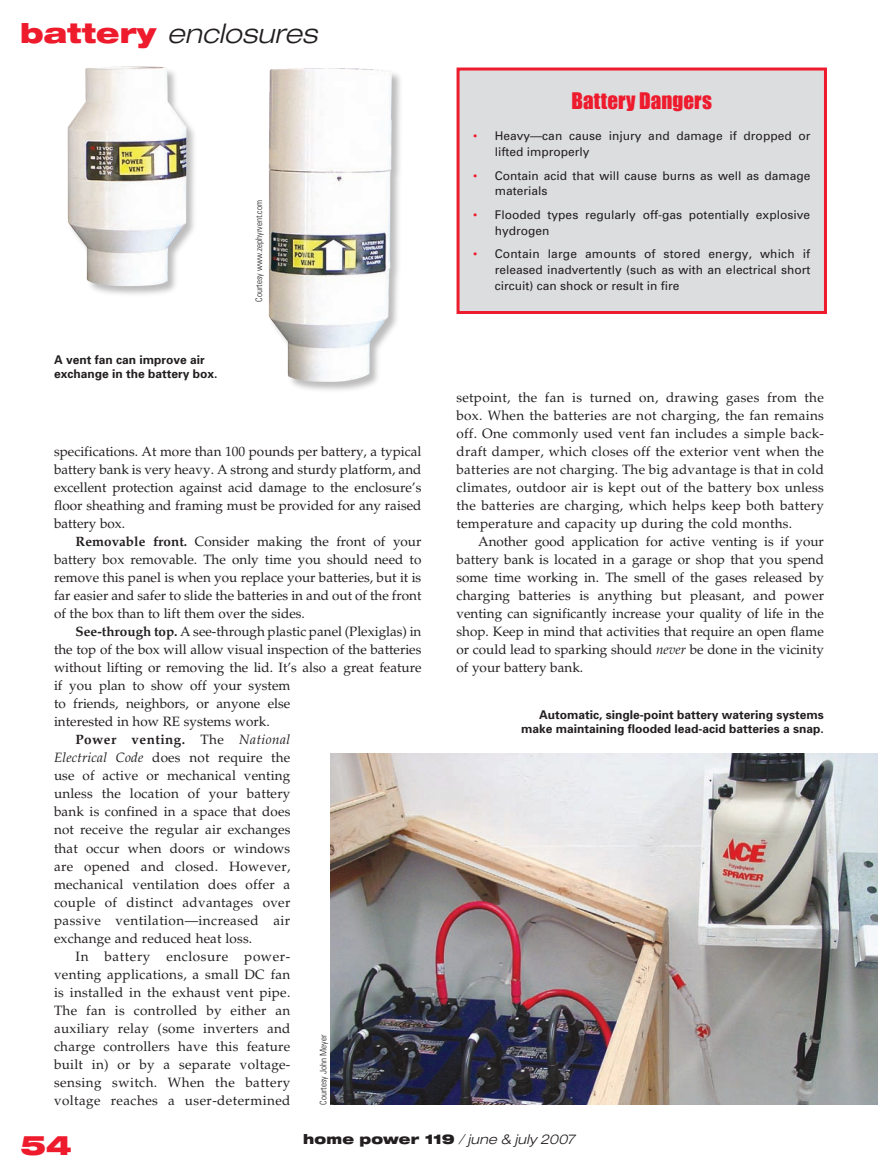
<style>
.page{position:relative;width:878px;height:1175px;background:#fff}
.page>*{position:absolute;margin:0;border:0;box-sizing:border-box;transform-origin:0 0}
.Sidebar_Body{font:italic 300 expanded 27px "Helvetica Neue";letter-spacing:.005em;color:#231f20}
.t1{font:900 expanded 27px "Helvetica Neue";color:#ee1b2d}
.Sidebar_Title{font:21px "Impact";letter-spacing:.005em;color:#ee1b2d}
.Body{font:13.5px/18px "Palatino";color:#231f20;text-align:justify}
.t2{font:italic 300 expanded 13.5px "Helvetica Neue";letter-spacing:.015em;color:#231f20}
.Sidebar_Body-2{font:12px/15.8px "Univers";color:#231f20}
.t3{font:700 12px/14.2px "Univers";color:#231f20;text-align:right}
.t4{font:300 condensed 9px "Univers";color:#231f20}
.s1{font-weight:900;font-style:normal;color:#ee1b2d}
.s2{font-weight:700}
.s3{font-style:italic}
.s4{color:#ee1b2d}
.s5{font-weight:900;font-style:normal}
</style>
<div class="page">
<div style="left:458px;top:69px;width:367px;height:243px;background:#dcdddf"></div>
<div style="left:456px;top:68px;width:370px;height:246px;border:3px solid #ee1b2d"></div>
<img style="left:331px;top:753px;width:547px;height:351px">
<img style="left:67px;top:66px;width:127px;height:229px">
<img style="left:268px;top:68px;width:132px;height:322px">
<p class="Sidebar_Body" style="left:20px;top:17px;width:298px"><span class="s1">battery</span> enclosures</p>
<p class="t3" style="left:54px;top:352px;width:165px;text-align:left">A vent fan can improve air exchange in the battery box.</p>
<p class="t4" style="left:253px;top:302px;width:103px;rotate:-90deg">Courtesy www.zephyrvent.com</p>
<p class="Body" style="left:54px;top:443px;width:369px">specifications. At more than 100 pounds per battery, a typical battery bank is very heavy. A strong and sturdy platform, and excellent protection against acid damage to the enclosure’s floor sheathing and framing must be provided for any raised battery box.</p>
<p class="Body" style="left:54px;top:533px;width:369px;text-indent:22px"><span class="s2">Removable front.</span> Consider making the front of your battery box removable. The only time you should need to remove this panel is when you replace your batteries, but it is far easier and safer to slide the batteries in and out of the front of the box than to lift them over the sides.</p>
<p class="Body" style="left:54px;top:623px;width:369px;text-align:left;text-indent:22px"><span class="s2">See-through top.</span> A see-through plastic panel (Plexiglas) in the top of the box will allow visual inspection of the batteries without lifting or removing the lid. It’s also a great feature if you plan to show off your system<br>to friends, neighbors, or anyone else<br>interested in how RE systems work.</p>
<p class="Body" style="left:54px;top:731px;width:238px;text-indent:22px"><span class="s2">Power venting.</span> The <span class="s3">National Electrical Code</span> does not require the use of active or mechanical venting unless the location of your battery bank is confined in a space that does not receive the regular air exchanges that occur when doors or windows are opened and closed. However, mechanical ventilation does offer a couple of distinct advantages over passive ventilation—increased air exchange and reduced heat loss.</p>
<p class="Body" style="left:54px;top:947px;width:238px;text-indent:22px">In battery enclosure power&shy;venting applications, a small DC fan is installed in the exhaust vent pipe.<br>The fan is controlled by either an auxiliary relay (some inverters and charge controllers have this feature built in) or by a separate voltage&shy;sensing switch. When the battery voltage reaches a user-determined</p>
<p class="t4" style="left:318px;top:1104px;width:71px;rotate:-90deg">Courtesy John Meyer</p>
<p class="Sidebar_Title" style="left:571px;top:88px;width:142px">Battery Dangers</p>
<p class="Sidebar_Body-2" style="left:494px;top:128px;width:317px;text-indent:-22px"><span class="s4">•</span> Heavy—can cause injury and damage if dropped or lifted improperly</p>
<p class="Sidebar_Body-2" style="left:494px;top:167px;width:317px;text-indent:-22px"><span class="s4">•</span> Contain acid that will cause burns as well as damage materials</p>
<p class="Sidebar_Body-2" style="left:494px;top:207px;width:317px;text-indent:-22px"><span class="s4">•</span> Flooded types regularly off-gas potentially explosive hydrogen</p>
<p class="Sidebar_Body-2" style="left:494px;top:246px;width:317px;text-align:justify;text-indent:-22px"><span class="s4">•</span> Contain large amounts of stored energy, which if released inadvertently (such as with an electrical short circuit) can shock or result in fire</p>
<p class="Body" style="left:456px;top:389px;width:369px">setpoint, the fan is turned on, drawing gases from the box. When the batteries are not charging, the fan remains off. One commonly used vent fan includes a simple back&shy;draft damper, which closes off the exterior vent when the batteries are not charging. The big advantage is that in cold climates, outdoor air is kept out of the battery box unless the batteries are charging, which helps keep both battery temperature and capacity up during the cold months.</p>
<p class="Body" style="left:456px;top:533px;width:369px;text-indent:22px">Another good application for active venting is if your battery bank is located in a garage or shop that you spend some time working in. The smell of the gases released by charging batteries is anything but pleasant, and power venting can significantly increase your quality of life in the shop. Keep in mind that activities that require an open flame or could lead to sparking should <span class="s3">never</span> be done in the vicinity of your battery bank.</p>
<p class="t3" style="left:521px;top:707px;width:304px">Automatic, single-point battery watering systems make maintaining flooded lead-acid batteries a snap.</p>
<p class="t1" style="left:20px;top:1128px;width:53px">54</p>
<p class="t2" style="left:303px;top:1131px;width:273px"><span class="s5">home power 119</span> / june &amp; july 2007</p>
</div>
